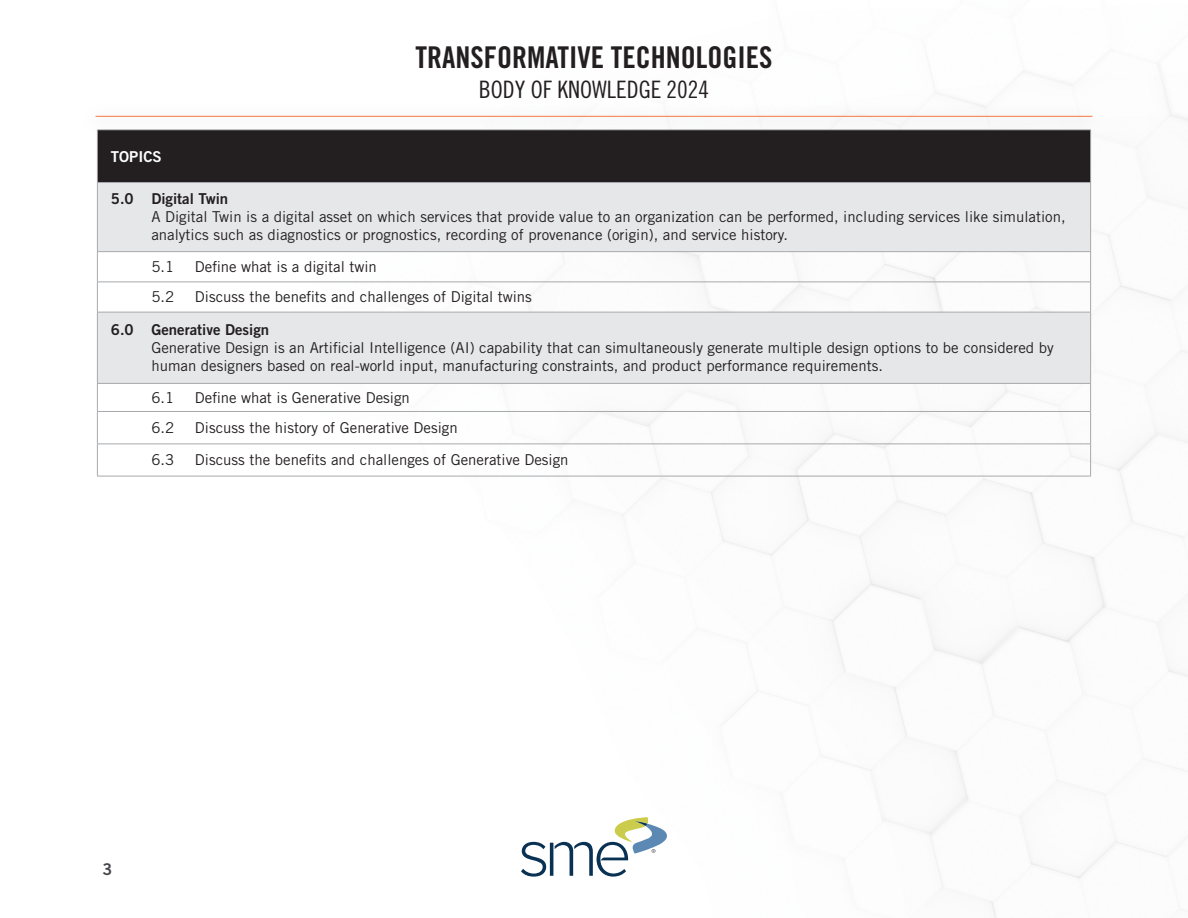
<style>
.page{position:relative;width:1188px;height:918px;background:#fff}
.page>*{position:absolute;margin:0;border:0;box-sizing:border-box;transform-origin:0 0}
.t1{font:30px "Trade Gothic LT Std Bd Cn 20";color:#231f20}
.t2{font:24px "Trade Gothic LT Std Cn 18";color:#231f20}
.t3{font:16.2px "Trade Gothic LT Std Bd 2";color:#47474c}
.section_heading_row{font:15px/18px "Trade Gothic LT Std";color:#231f20}
.standard_row{font:15px "Trade Gothic LT Std";color:#231f20}
.t4{font:15px "Trade Gothic LT Std Bd 2";color:#fff}
.s1{font-family:"Trade Gothic LT Std Bd 2"}
</style>
<div class="page">
<svg style="left:521px;top:817px;width:146px;height:60px"></svg>
<div style="left:79px;top:102px;width:1024px;height:38px;background:#231f20;opacity:.52"></div>
<hr style="left:96px;top:116px;width:996px;height:1px;background:#f37843">
<div style="left:97px;top:130px;width:994px;height:53px;background:#231f20"></div>
<svg style="left:98px;top:183px;width:992px;height:200px;fill:#e6e7e9"></svg>
<hr style="left:97px;top:251px;width:994px;height:1px;background:#a8a9ad">
<hr style="left:97px;top:282px;width:994px;height:1px;background:#a8a9ad">
<hr style="left:97px;top:312px;width:994px;height:1px;background:#a8a9ad">
<hr style="left:97px;top:383px;width:994px;height:1px;background:#a8a9ad">
<hr style="left:97px;top:130px;width:994px;height:1px;background:#a8a9ad">
<hr style="left:97px;top:130px;width:1px;height:52px;background:#a8a9ad">
<hr style="left:1090px;top:130px;width:1px;height:52px;background:#a8a9ad">
<hr style="left:97px;top:182px;width:994px;height:1px;background:#a8a9ad">
<hr style="left:97px;top:411px;width:994px;height:1px;background:#a8a9ad">
<hr style="left:97px;top:183px;width:1px;height:68px;background:#a8a9ad">
<hr style="left:1090px;top:183px;width:1px;height:68px;background:#a8a9ad">
<hr style="left:97px;top:252px;width:1px;height:30px;background:#a8a9ad">
<hr style="left:1090px;top:252px;width:1px;height:30px;background:#a8a9ad">
<hr style="left:97px;top:282px;width:1px;height:30px;background:#a8a9ad">
<hr style="left:1090px;top:282px;width:1px;height:30px;background:#a8a9ad">
<hr style="left:97px;top:312px;width:1px;height:71px;background:#a8a9ad">
<hr style="left:1090px;top:312px;width:1px;height:71px;background:#a8a9ad">
<svg style="left:97px;top:384px;width:1px;height:27px"></svg>
<svg style="left:1090px;top:384px;width:1px;height:27px"></svg>
<hr style="left:97px;top:412px;width:1px;height:32px;background:#a8a9ad">
<hr style="left:1090px;top:412px;width:1px;height:32px;background:#a8a9ad">
<hr style="left:97px;top:444px;width:994px;height:1px;background:#a8a9ad">
<hr style="left:97px;top:444px;width:1px;height:32px;background:#a8a9ad">
<hr style="left:1090px;top:444px;width:1px;height:32px;background:#a8a9ad">
<hr style="left:97px;top:476px;width:994px;height:1px;background:#a8a9ad">
<h1 class="t1" style="left:415px;top:39px;width:359px">TRANSFORMATIVE TECHNOLOGIES</h1>
<h2 class="t2" style="left:479px;top:75px;width:232px">BODY OF KNOWLEDGE 2024</h2>
<p class="t4" style="left:111px;top:147px;width:52px">TOPICS</p>
<p class="section_heading_row" style="left:151px;top:190px;width:916px;text-indent:-40px"><span class="s1">5.0 Digital Twin<br></span>A Digital Twin is a digital asset on which services that provide value to an organization can be performed, including services like simulation, analytics such as diagnostics or prognostics, recording of provenance (origin), and service history.</p>
<p class="standard_row" style="left:151px;top:258px;width:24px">5.1</p>
<p class="standard_row" style="left:195px;top:258px;width:184px">Define what is a digital twin</p>
<p class="standard_row" style="left:151px;top:288px;width:24px">5.2</p>
<p class="standard_row" style="left:195px;top:288px;width:339px">Discuss the benefits and challenges of Digital twins</p>
<p class="section_heading_row" style="left:151px;top:321px;width:904px;text-indent:-40px"><span class="s1">6.0 Generative Design<br></span>Generative Design is an Artificial Intelligence (AI) capability that can simultaneously generate multiple design options to be considered by human designers based on real-world input, manufacturing constraints, and product performance requirements.</p>
<p class="standard_row" style="left:151px;top:388px;width:24px">6.1</p>
<p class="standard_row" style="left:195px;top:388px;width:216px">Define what is Generative Design</p>
<p class="standard_row" style="left:151px;top:419px;width:24px">6.2</p>
<p class="standard_row" style="left:195px;top:419px;width:264px">Discuss the history of Generative Design</p>
<p class="standard_row" style="left:151px;top:451px;width:24px">6.3</p>
<p class="standard_row" style="left:195px;top:451px;width:375px">Discuss the benefits and challenges of Generative Design</p>
<p class="t3" style="left:102px;top:859px;width:11px">3</p>
</div>
